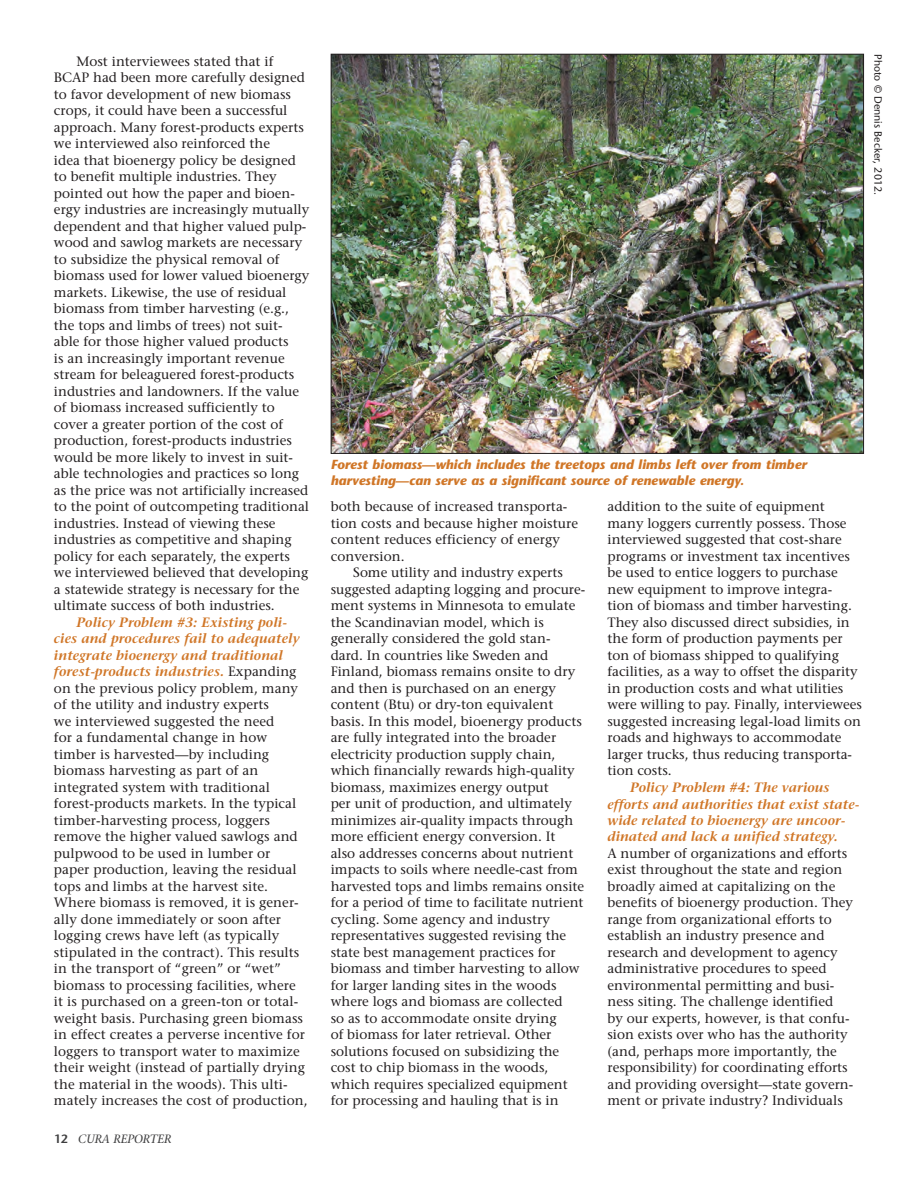
<style>
.page{position:relative;width:918px;height:1188px;background:#fff}
.page>*{position:absolute;margin:0;border:0;box-sizing:border-box;transform-origin:0 0}
.Body_Text{font:13.5px/16.5px "Stone Serif";color:#231f20}
.Photo_Caption{font:italic 700 13.2px/15.8px "Stone Sans";color:#d07627}
.t1{font:italic 12px "Stone Serif";letter-spacing:-.015em;color:#3e3e3f}
.Photo_Credit{font:10.5px "Stone Sans";color:#231f20}
.s1{font-weight:600;font-style:italic;color:#d07627}
.s2{font-family:"Stone Sans";font-weight:600;font-style:normal}
</style>
<div class="page">
<img style="left:333px;top:56px;width:529px;height:396px">
<p class="Body_Text" style="left:54px;top:53px;width:257px;text-indent:23px">Most interviewees stated that if BCAP had been more carefully designed to favor development of new biomass crops, it could have been a successful approach. Many forest-products experts we interviewed also reinforced the<br>idea that bioenergy policy be designed to benefit multiple industries. They pointed out how the paper and bioen&shy;ergy industries are increasingly mutually dependent and that higher valued pulp&shy;wood and sawlog markets are necessary to subsidize the physical removal of biomass used for lower valued bioenergy markets. Likewise, the use of residual biomass from timber harvesting (e.g., the tops and limbs of trees) not suit&shy;able for those higher valued products<br>is an increasingly important revenue stream for beleaguered forest-products industries and landowners. If the value of biomass increased sufficiently to cover a greater portion of the cost of production, forest-products industries would be more likely to invest in suit&shy;able technologies and practices so long as the price was not artificially increased to the point of outcompeting traditional industries. Instead of viewing these industries as competitive and shaping policy for each separately, the experts we interviewed believed that developing a statewide strategy is necessary for the ultimate success of both industries.</p>
<p class="Body_Text" style="left:54px;top:614px;width:255px;text-indent:23px"><span class="s1">Policy Problem #3: Existing poli&shy;cies and procedures fail to adequately integrate bioenergy and traditional forest-products industries.</span> Expanding on the previous policy problem, many of the utility and industry experts<br>we interviewed suggested the need<br>for a fundamental change in how timber is harvested—by including biomass harvesting as part of an integrated system with traditional forest-products markets. In the typical timber-harvesting process, loggers remove the higher valued sawlogs and pulpwood to be used in lumber or paper production, leaving the residual tops and limbs at the harvest site.<br>Where biomass is removed, it is gener&shy;ally done immediately or soon after logging crews have left (as typically stipulated in the contract). This results in the transport of “green” or “wet” biomass to processing facilities, where it is purchased on a green-ton or total&shy;weight basis. Purchasing green biomass in effect creates a perverse incentive for loggers to transport water to maximize their weight (instead of partially drying the material in the woods). This ulti&shy;mately increases the cost of production,</p>
<p class="t1" style="left:54px;top:1132px;width:119px"><span class="s2">12</span> CURA REPORTER</p>
<p class="Photo_Credit" style="left:884px;top:54px;width:140px;rotate:90deg">Photo © Dennis Becker, 2012.</p>
<p class="Photo_Caption" style="left:331px;top:457px;width:478px">Forest biomass—which includes the treetops and limbs left over from timber harvesting—can serve as a significant source of renewable energy.</p>
<p class="Body_Text" style="left:331px;top:498px;width:249px">both because of increased transporta&shy;tion costs and because higher moisture content reduces efficiency of energy conversion.</p>
<p class="Body_Text" style="left:331px;top:564px;width:256px;text-indent:23px">Some utility and industry experts suggested adapting logging and procure&shy;ment systems in Minnesota to emulate the Scandinavian model, which is generally considered the gold stan&shy;dard. In countries like Sweden and Finland, biomass remains onsite to dry and then is purchased on an energy content (Btu) or dry-ton equivalent basis. In this model, bioenergy products are fully integrated into the broader electricity production supply chain, which financially rewards high-quality biomass, maximizes energy output<br>per unit of production, and ultimately minimizes air-quality impacts through more efficient energy conversion. It<br>also addresses concerns about nutrient impacts to soils where needle-cast from harvested tops and limbs remains onsite for a period of time to facilitate nutrient cycling. Some agency and industry representatives suggested revising the state best management practices for biomass and timber harvesting to allow for larger landing sites in the woods where logs and biomass are collected<br>so as to accommodate onsite drying<br>of biomass for later retrieval. Other solutions focused on subsidizing the cost to chip biomass in the woods, which requires specialized equipment for processing and hauling that is in</p>
<p class="Body_Text" style="left:607px;top:498px;width:256px">addition to the suite of equipment many loggers currently possess. Those interviewed suggested that cost-share programs or investment tax incentives be used to entice loggers to purchase new equipment to improve integra-<br>tion of biomass and timber harvesting.<br>They also discussed direct subsidies, in the form of production payments per ton of biomass shipped to qualifying facilities, as a way to offset the disparity in production costs and what utilities were willing to pay. Finally, interviewees suggested increasing legal-load limits on roads and highways to accommodate larger trucks, thus reducing transporta&shy;tion costs.</p>
<p class="Body_Text" style="left:608px;top:779px;width:253px;text-indent:22px"><span class="s1">Policy Problem #4: The various efforts and authorities that exist state&shy;wide related to bioenergy are uncoor&shy;dinated and lack a unified strategy.<br></span>A number of organizations and efforts exist throughout the state and region broadly aimed at capitalizing on the benefits of bioenergy production. They range from organizational efforts to establish an industry presence and research and development to agency administrative procedures to speed environmental permitting and busi&shy;ness siting. The challenge identified<br>by our experts, however, is that confu&shy;sion exists over who has the authority (and, perhaps more importantly, the responsibility) for coordinating efforts and providing oversight—state govern&shy;ment or private industry? Individuals</p>
</div>
